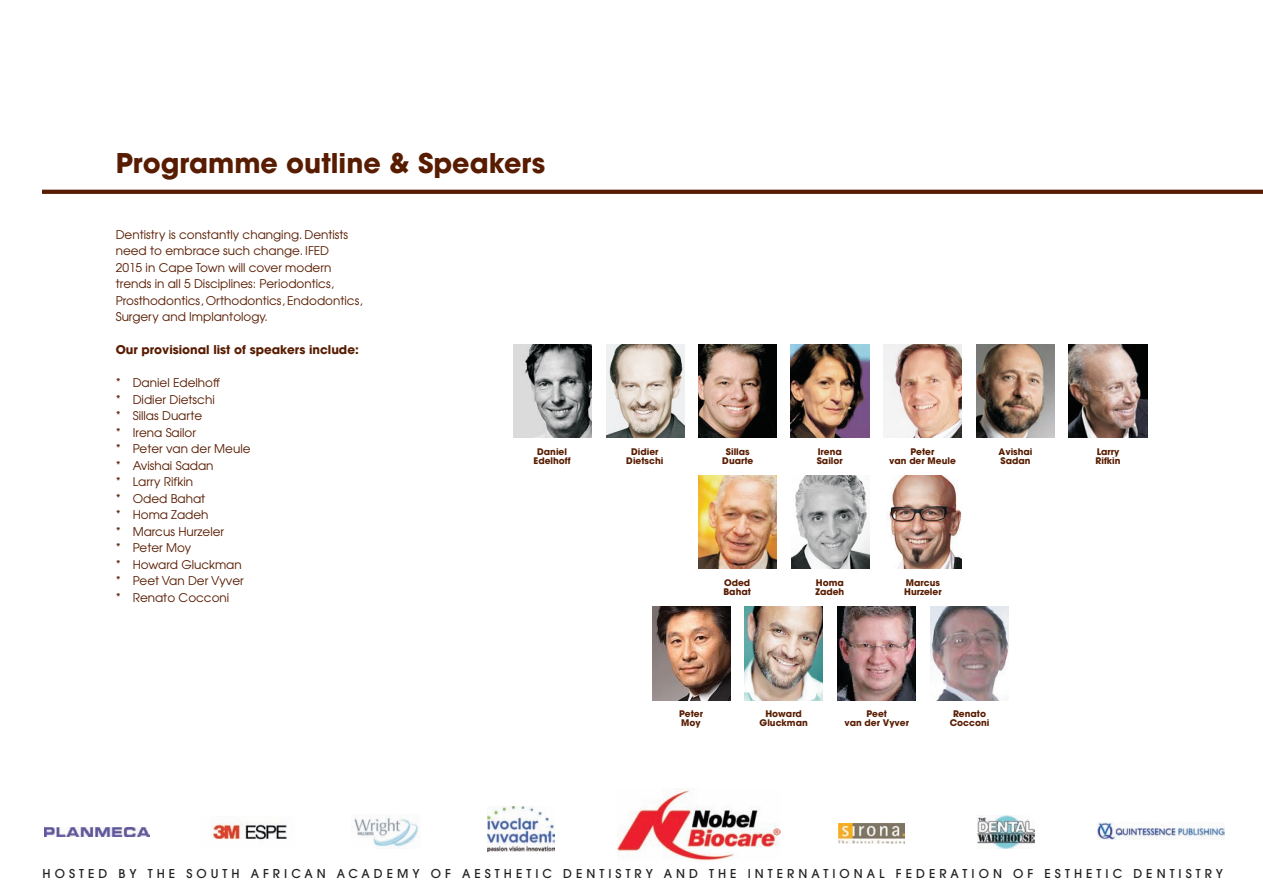
<style>
.page{position:relative;width:1263px;height:893px;background:#fff}
.page>*{position:absolute;margin:0;border:0;box-sizing:border-box;transform-origin:0 0}
.t1{font:700 27px "Avant Garde";color:#581c00}
.t2{font:500 12.15px "Avant Garde";letter-spacing:.33em;color:#231f20}
.t3{font:12px/16.5px "Avant Garde";color:#581c00}
.t4{font:700 12px "Avant Garde";color:#581c00}
.t5{font:700 9px/9px "Avant Garde";color:#581c00}
</style>
<div class="page">
<svg style="left:42px;top:190px;width:1221px;height:4px;background:#5b2106"></svg>
<img style="left:698px;top:475px;width:78px;height:94px">
<img style="left:791px;top:475px;width:78px;height:94px">
<img style="left:888px;top:475px;width:74px;height:94px">
<img style="left:513px;top:344px;width:78px;height:94px">
<img style="left:606px;top:344px;width:78px;height:94px">
<img style="left:699px;top:344px;width:78px;height:94px">
<img style="left:791px;top:344px;width:78px;height:94px">
<img style="left:884px;top:344px;width:78px;height:94px">
<img style="left:976px;top:344px;width:78px;height:94px">
<img style="left:1069px;top:344px;width:78px;height:94px">
<img style="left:652px;top:606px;width:78px;height:94px">
<img style="left:745px;top:607px;width:78px;height:93px">
<img style="left:838px;top:606px;width:77px;height:94px">
<img style="left:931px;top:607px;width:78px;height:93px">
<img style="left:487px;top:807px;width:67px;height:44px">
<img style="left:617px;top:790px;width:164px;height:71px">
<img style="left:839px;top:823px;width:65px;height:20px">
<img style="left:1098px;top:823px;width:126px;height:17px">
<img style="left:351px;top:815px;width:69px;height:34px">
<img style="left:44px;top:828px;width:106px;height:9px">
<img style="left:212px;top:816px;width:76px;height:24px">
<img style="left:977px;top:815px;width:58px;height:33px">
<h1 class="t1" style="left:116px;top:153px;width:431px">Programme outline &amp; Speakers</h1>
<p class="t3" style="left:116px;top:227px;width:249px">Dentistry is constantly changing. Dentists need to embrace such change. IFED<br>2015 in Cape Town will cover modern trends in all 5 Disciplines: Periodontics, Prosthodontics, Orthodontics, Endodontics, Surgery and Implantology.</p>
<p class="t4" style="left:116px;top:345px;width:245px">Our provisional list of speakers include:</p>
<p class="t3" style="left:116px;top:375px;width:136px">* Daniel Edelhoff<br>* Didier Dietschi<br>* Sillas Duarte<br>* Irena Sailor<br>* Peter van der Meule * Avishai Sadan<br>* Larry Rifkin<br>* Oded Bahat<br>* Homa Zadeh<br>* Marcus Hurzeler<br>* Peter Moy<br>* Howard Gluckman<br>* Peet Van Der Vyver * Renato Cocconi</p>
<p class="t5" style="left:534px;top:447px;width:38px;text-align:center">Daniel<br>Edelhoff</p>
<p class="t5" style="left:626px;top:447px;width:39px;text-align:center">Didier<br>Dietschi</p>
<p class="t5" style="left:722px;top:447px;width:33px;text-align:center">Sillas<br>Duarte</p>
<p class="t5" style="left:817px;top:447px;width:28px">Irena<br>Sailor</p>
<p class="t5" style="left:889px;top:447px;width:68px;text-align:center">Peter<br>van der Meule</p>
<p class="t5" style="left:998px;top:447px;width:35px">Avishai<br>Sadan</p>
<p class="t5" style="left:1095px;top:447px;width:26px">Larry<br>Rifkin</p>
<p class="t5" style="left:723px;top:579px;width:29px">Oded<br>Bahat</p>
<p class="t5" style="left:815px;top:579px;width:30px">Homa<br>Zadeh</p>
<p class="t5" style="left:904px;top:579px;width:39px">Marcus<br>Hurzeler</p>
<p class="t5" style="left:679px;top:710px;width:25px">Peter<br>Moy</p>
<p class="t5" style="left:760px;top:710px;width:50px;text-align:center">Howard<br>Gluckman</p>
<p class="t5" style="left:844px;top:710px;width:66px;text-align:center">Peet<br>van der Vyver</p>
<p class="t5" style="left:950px;top:710px;width:41px;text-align:center">Renato<br>Cocconi</p>
<p class="t2" style="left:43px;top:869px;width:1182px">HOSTED BY THE SOUTH AFRICAN ACADEMY OF AESTHETIC DENTISTRY AND THE INTERNATIONAL FEDERATION OF ESTHETIC DENTISTRY</p>
</div>
